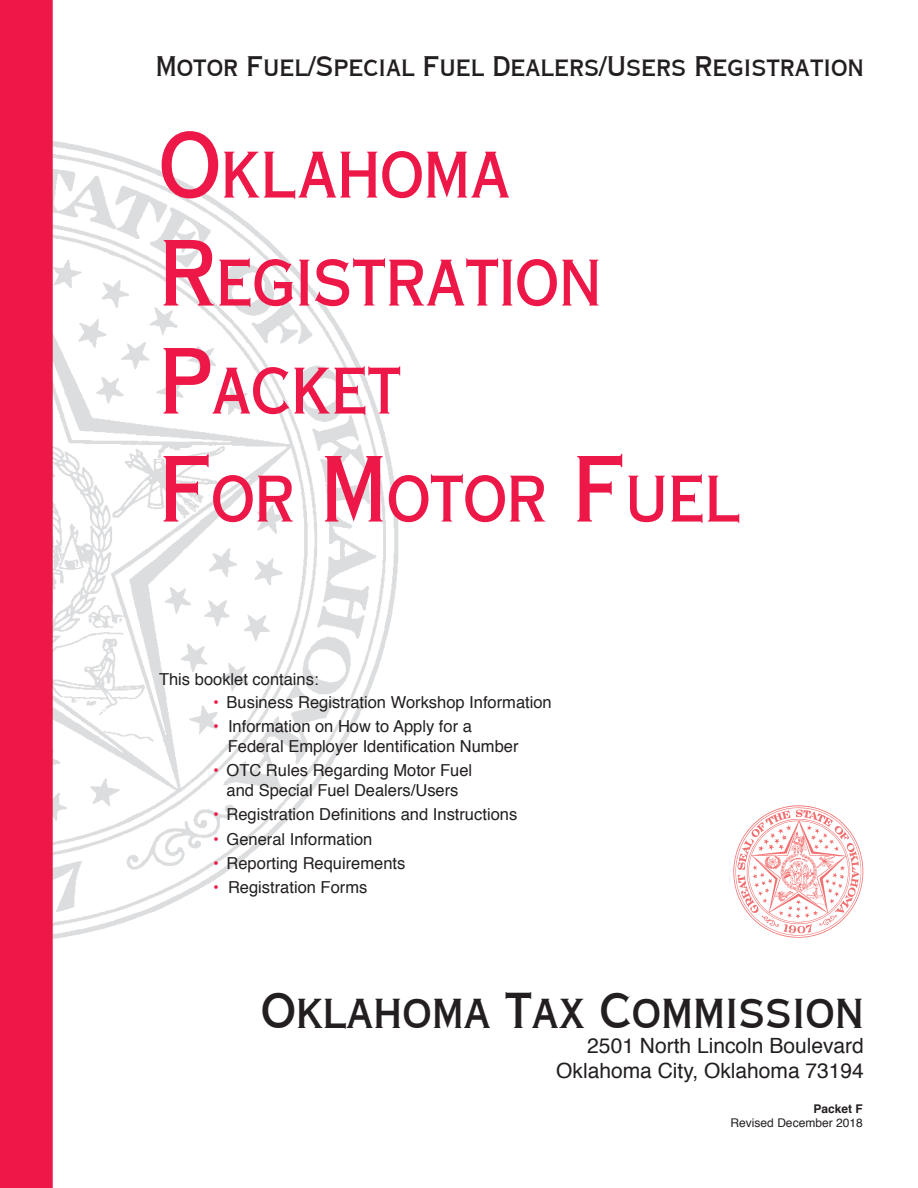
<style>
.page{position:relative;width:918px;height:1188px;background:#fff}
.page>*{position:absolute;margin:0;border:0;box-sizing:border-box;transform-origin:0 0}
.t1{font:63px "Copperplate Thirty AB";color:#ed1748;scale:.95 1}
.t2{font:48px "Copperplate Thirty AB";color:#231f20}
.t3{font:27px "Copperplate Thirty AB";color:#231f20}
.t4{font:21px "Helvetica";color:#231f20}
.t5{font:16.5px "Helvetica";color:#231f20}
.t6{font:12px "Helvetica";color:#231f20}
.t7{font:700 12px "Helvetica";color:#231f20}
.s1{font-size:90px}
.s2{color:#ed1748}
</style>
<div class="page">
<img style="left:53px;top:141px;width:346px;height:797px">
<div style="left:0;top:0;width:53px;height:1188px;background:#ed1748"></div>
<img style="left:733px;top:806px;width:131px;height:131px">
<p class="t3" style="left:156px;top:49px;width:710px">Motor Fuel/Special Fuel Dealers/Users Registration</p>
<p class="t1" style="left:159px;top:136px;width:371px"><span class="s1">O</span>KLAHOMA</p>
<p class="t1" style="left:159px;top:244px;width:468px"><span class="s1">R</span>EGISTRATION</p>
<p class="t1" style="left:159px;top:352px;width:256px"><span class="s1">P</span>ACKET</p>
<p class="t1" style="left:159px;top:460px;width:614px"><span class="s1">F</span>OR <span class="s1">M</span>OTOR <span class="s1">F</span>UEL</p>
<p class="t5" style="left:159px;top:666px;width:161px">This booklet contains:</p>
<p class="t5" style="left:213px;top:689px;width:340px"><span class="s2">•</span> Business Registration Workshop Information</p>
<p class="t5" style="left:213px;top:714px;width:260px"><span class="s2">•</span> Information on How to Apply for a</p>
<p class="t5" style="left:228px;top:733px;width:292px">Federal Employer Identification Number</p>
<p class="t5" style="left:213px;top:758px;width:261px"><span class="s2">•</span> OTC Rules Regarding Motor Fuel</p>
<p class="t5" style="left:227px;top:777px;width:233px">and Special Fuel Dealers/Users</p>
<p class="t5" style="left:213px;top:802px;width:306px"><span class="s2">•</span> Registration Definitions and Instructions</p>
<p class="t5" style="left:213px;top:826px;width:161px"><span class="s2">•</span> General Information</p>
<p class="t5" style="left:213px;top:850px;width:194px"><span class="s2">•</span> Reporting Requirements</p>
<p class="t5" style="left:213px;top:875px;width:156px"><span class="s2">•</span> Registration Forms</p>
<p class="t2" style="left:261px;top:981px;width:604px">Oklahoma Tax Commission</p>
<p class="t4" style="left:587px;top:1030px;width:278px">2501 North Lincoln Boulevard</p>
<p class="t4" style="left:556px;top:1055px;width:309px">Oklahoma City, Oklahoma 73194</p>
<p class="t7" style="left:813px;top:1099px;width:51px">Packet F</p>
<p class="t6" style="left:731px;top:1114px;width:134px">Revised December 2018</p>
</div>
